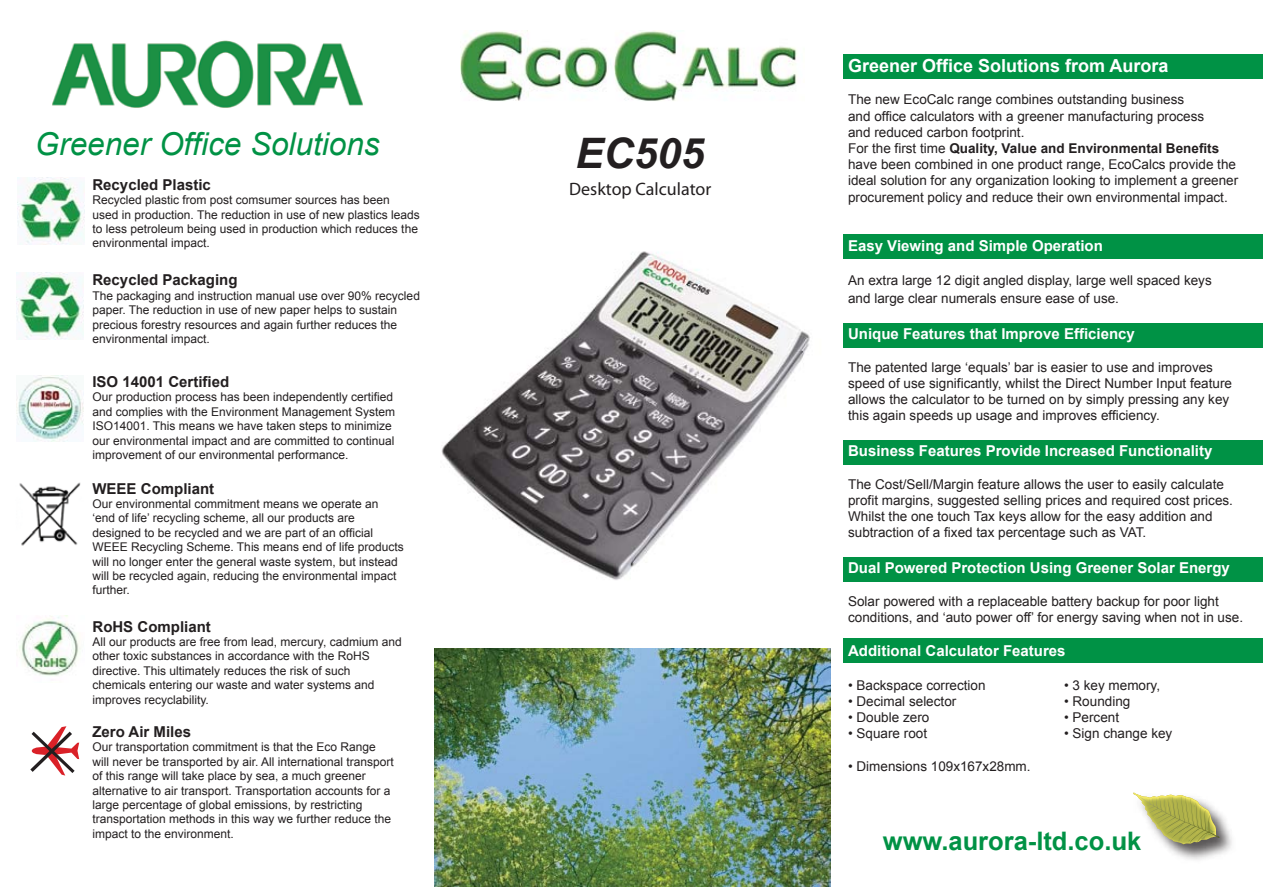
<style>
.page{position:relative;width:1263px;height:893px;background:#fff}
.page>*{position:absolute;margin:0;border:0;box-sizing:border-box;transform-origin:0 0}
.t1{font:italic 700 42px "Arial";color:#231f20}
.t2{font:italic 31.5px "Arial";color:#009245}
.t3{font:700 25.5px "Arial";color:#009245}
.t4{font:700 18px "Arial";color:#fff}
.t5{font:18px "Myriad Pro";color:#231f20}
.t6{font:700 15px "Arial";color:#fff}
.t7{font:700 15px "Arial";color:#231f20}
.t8{font:13.5px/16.2px "Arial";color:#231f20}
.t9{font:12px/14.4px "Arial";color:#231f20}
.s1{font-weight:700}
</style>
<div class="page">
<img style="left:434px;top:648px;width:396px;height:238px">
<div style="left:843px;top:639px;width:420px;height:24px;background:#009245"></div>
<div style="left:843px;top:557px;width:420px;height:24px;background:#009245"></div>
<div style="left:843px;top:441px;width:420px;height:24px;background:#009245"></div>
<div style="left:843px;top:323px;width:420px;height:24px;background:#009245"></div>
<div style="left:843px;top:235px;width:420px;height:24px;background:#009245"></div>
<img style="left:17px;top:177px;width:67px;height:67px">
<img style="left:16px;top:272px;width:68px;height:68px">
<img style="left:16px;top:375px;width:68px;height:66px">
<img style="left:19px;top:482px;width:62px;height:64px">
<img style="left:19px;top:615px;width:61px;height:61px">
<svg style="left:30px;top:726px;width:49px;height:50px"></svg>
<div style="left:843px;top:54px;width:420px;height:24px;background:#009245"></div>
<img style="left:1175px;top:820px;width:57px;height:40px">
<svg style="left:1133px;top:792px;width:92px;height:62px"></svg>
<img style="left:460px;top:31px;width:337px;height:70px">
<img style="left:52px;top:40px;width:311px;height:68px">
<img style="left:441px;top:251px;width:369px;height:329px">
<h2 class="t2" style="left:35px;top:123px;width:346px">Greener Office Solutions</h2>
<p class="t7" style="left:92px;top:175px;width:120px">Recycled Plastic</p>
<p class="t9" style="left:92px;top:193px;width:329px">Recycled plastic from post comsumer sources has been<br>used in production. The reduction in use of new plastics leads to less petroleum being used in production which reduces the environmental impact.</p>
<p class="t7" style="left:92px;top:270px;width:147px">Recycled Packaging</p>
<p class="t9" style="left:92px;top:288px;width:329px">The packaging and instruction manual use over 90% recycled paper. The reduction in use of new paper helps to sustain precious forestry resources and again further reduces the environmental impact.</p>
<p class="t7" style="left:92px;top:372px;width:138px">ISO 14001 Certified</p>
<p class="t9" style="left:92px;top:390px;width:304px">Our production process has been independently certified and complies with the Environment Management System ISO14001. This means we have taken steps to minimize our environmental impact and are committed to continual improvement of our environmental performance.</p>
<p class="t7" style="left:92px;top:478px;width:123px">WEEE Compliant</p>
<p class="t9" style="left:92px;top:497px;width:313px">Our environmental commitment means we operate an ‘end of life’ recycling scheme, all our products are designed to be recycled and we are part of an official WEEE Recycling Scheme. This means end of life products will no longer enter the general waste system, but instead will be recycled again, reducing the environmental impact further.</p>
<p class="t7" style="left:92px;top:616px;width:120px">RoHS Compliant</p>
<p class="t9" style="left:92px;top:635px;width:311px">All our products are free from lead, mercury, cadmium and other toxic substances in accordance with the RoHS directive. This ultimately reduces the risk of such chemicals entering our waste and water systems and improves recyclability.</p>
<p class="t7" style="left:92px;top:722px;width:100px">Zero Air Miles</p>
<p class="t9" style="left:92px;top:740px;width:303px">Our transportation commitment is that the Eco Range will never be transported by air. All international transport of this range will take place by sea, a much greener alternative to air transport. Transportation accounts for a large percentage of global emissions, by restricting transportation methods in this way we further reduce the impact to the environment.</p>
<h1 class="t1" style="left:576px;top:126px;width:130px">EC505</h1>
<h3 class="t5" style="left:569px;top:178px;width:144px">Desktop Calculator</h3>
<h3 class="t4" style="left:848px;top:54px;width:322px">Greener Office Solutions from Aurora</h3>
<p class="t8" style="left:848px;top:92px;width:392px">The new EcoCalc range combines outstanding business<br>and office calculators with a greener manufacturing process<br>and reduced carbon footprint.<br>For the first time <span class="s1">Quality, Value and Environmental Benefits </span>have been combined in one product range, EcoCalcs provide the ideal solution for any organization looking to implement a greener procurement policy and reduce their own environmental impact.</p>
<p class="t6" style="left:848px;top:236px;width:256px">Easy Viewing and Simple Operation</p>
<p class="t8" style="left:848px;top:272px;width:365px;line-height:18px">An extra large 12 digit angled display, large well spaced keys and large clear numerals ensure ease of use.</p>
<p class="t6" style="left:848px;top:324px;width:288px">Unique Features that Improve Efficiency</p>
<p class="t8" style="left:848px;top:359px;width:385px">The patented large ‘equals’ bar is easier to use and improves speed of use significantly, whilst the Direct Number Input feature allows the calculator to be turned on by simply pressing any key this again speeds up usage and improves efficiency.</p>
<p class="t6" style="left:848px;top:441px;width:366px">Business Features Provide Increased Functionality</p>
<p class="t8" style="left:848px;top:476px;width:386px">The Cost/Sell/Margin feature allows the user to easily calculate profit margins, suggested selling prices and required cost prices.<br>Whilst the one touch Tax keys allow for the easy addition and subtraction of a fixed tax percentage such as VAT.</p>
<p class="t6" style="left:848px;top:558px;width:383px">Dual Powered Protection Using Greener Solar Energy</p>
<p class="t8" style="left:848px;top:593px;width:396px">Solar powered with a replaceable battery backup for poor light conditions, and ‘auto power off’ for energy saving when not in use.</p>
<p class="t6" style="left:848px;top:640px;width:219px">Additional Calculator Features</p>
<p class="t8" style="left:848px;top:677px;width:139px">• Backspace correction</p>
<p class="t8" style="left:1064px;top:677px;width:97px">• 3 key memory,</p>
<p class="t8" style="left:848px;top:693px;width:110px">• Decimal selector</p>
<p class="t8" style="left:1064px;top:693px;width:68px">• Rounding</p>
<p class="t8" style="left:848px;top:709px;width:83px">• Double zero</p>
<p class="t8" style="left:1064px;top:709px;width:56px">• Percent</p>
<p class="t8" style="left:848px;top:726px;width:81px">• Square root</p>
<p class="t8" style="left:1064px;top:726px;width:110px">• Sign change key</p>
<p class="t8" style="left:848px;top:758px;width:184px">• Dimensions 109x167x28mm.</p>
<h3 class="t3" style="left:883px;top:824px;width:260px">www.aurora-ltd.co.uk</h3>
</div>
